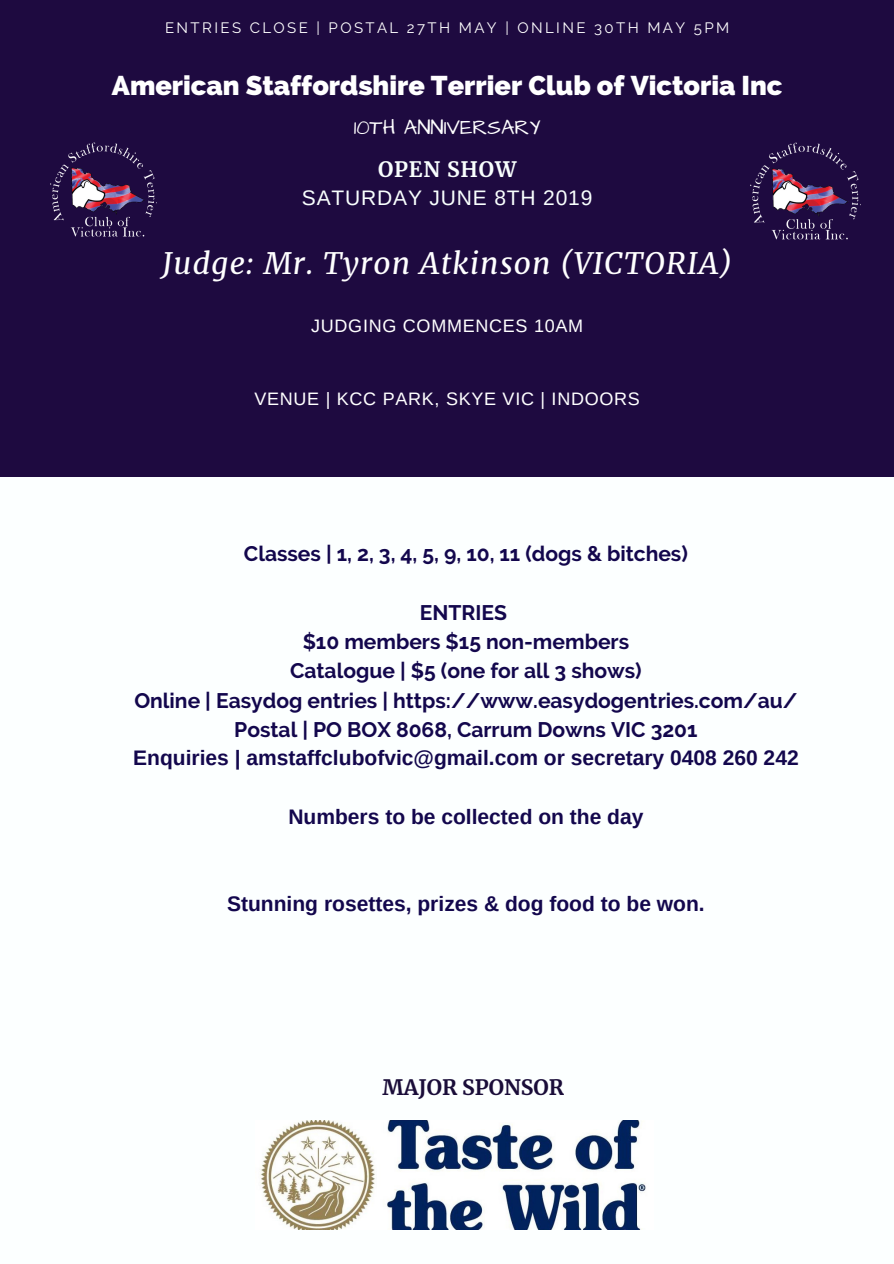
<style>
.page{position:relative;width:894px;height:1264px;background:#fff}
.page>*{position:absolute;margin:0;border:0;box-sizing:border-box;transform-origin:0 0}
.t1{font:italic 29.85px "Merriweather";letter-spacing:.04em;color:#fff}
.t2{font:800 27px "Raleway";color:#fff}
.t3{font:700 21px/29.2px "Raleway";color:#13074d;text-align:center}
.t4{font:700 21px "Arimo";color:#13074d}
.t5{font:21px "Arimo";letter-spacing:.04em;color:#f9fffe}
.t6{font:21px "Architects Daughter";color:#fff}
.t7{font:700 21px "Merriweather";color:#1a0d39}
.t8{font:700 21px "Merriweather";letter-spacing:.04em;color:#f9fffe}
.t9{font:18px "Arimo";letter-spacing:.04em;color:#fff}
.t10{font:15px "Raleway";letter-spacing:.16em;color:#fff}
</style>
<div class="page">
<div style="left:0;top:0;width:893px;height:477px;background:#1e0a40"></div>
<img style="left:50px;top:142px;width:105px;height:95px">
<img style="left:750px;top:142px;width:109px;height:98px">
<img style="left:260px;top:1120px;width:386px;height:109px">
<p class="t10" style="left:165px;top:19px;width:565px">ENTRIES CLOSE | POSTAL 27TH MAY | ONLINE 30TH MAY 5PM</p>
<p class="t2" style="left:112px;top:69px;width:671px">American Staffordshire Terrier Club of Victoria Inc</p>
<p class="t6" style="left:353px;top:113px;width:188px">10TH ANNIVERSARY</p>
<p class="t8" style="left:378px;top:156px;width:140px">OPEN SHOW</p>
<p class="t5" style="left:302px;top:186px;width:292px">SATURDAY JUNE 8TH 2019</p>
<h1 class="t1" style="left:162px;top:245px;width:571px">Judge: Mr. Tyron Atkinson (VICTORIA)</h1>
<p class="t9" style="left:311px;top:316px;width:273px">JUDGING COMMENCES 10AM</p>
<p class="t9" style="left:254px;top:388px;width:387px">VENUE | KCC PARK, SKYE VIC | INDOORS</p>
<p class="t3" style="left:244px;top:539px;width:445px">Classes | 1, 2, 3, 4, 5, 9, 10, 11 (dogs &amp; bitches)</p>
<p class="t3" style="left:134px;top:597px;width:664px">ENTRIES<br>$10 members $15 non-members<br>Catalogue | $5 (one for all 3 shows)<br>Online | Easydog entries | https://www.easydogentries.com/au/ Postal | PO BOX 8068, Carrum Downs VIC 3201</p>
<p class="t4" style="left:133px;top:746px;width:667px">Enquiries | amstaffclubofvic@gmail.com or secretary 0408 260 242</p>
<p class="t4" style="left:288px;top:804px;width:356px">Numbers to be collected on the day</p>
<p class="t4" style="left:227px;top:892px;width:479px">Stunning rosettes, prizes &amp; dog food to be won.</p>
<p class="t7" style="left:382px;top:1074px;width:183px">MAJOR SPONSOR</p>
</div>
